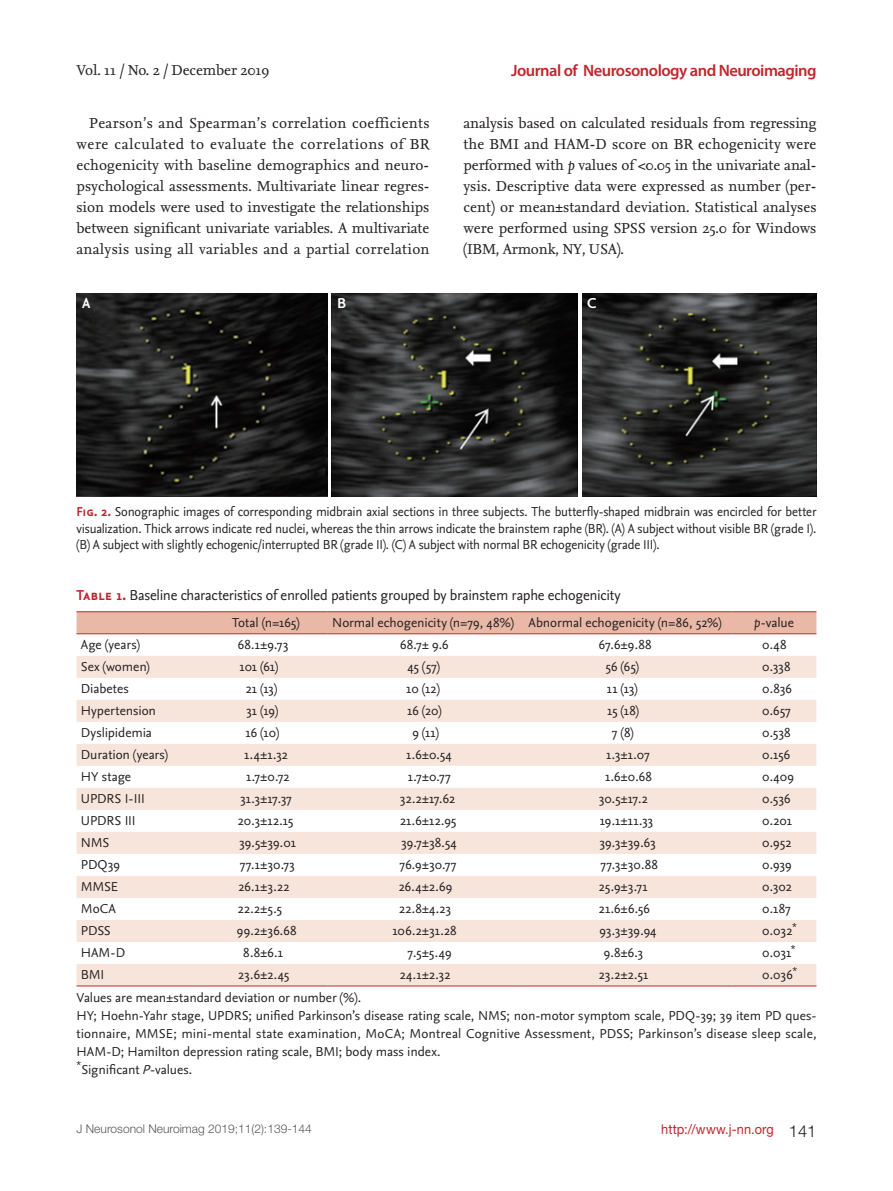
<style>
.page{position:relative;width:893px;height:1191px;background:#fff}
.page>*{position:absolute;margin:0;border:0;box-sizing:border-box;transform-origin:0 0}
.t1{font:600 16.5px "Myriad Pro";letter-spacing:-.03em;color:#c0262d}
.t2{font:15px/21px "Nexus Serif";letter-spacing:-.005em;color:#231f20;text-align:justify}
.t3{font:15px "Nexus Sans";letter-spacing:-.015em;color:#231f20}
.t4{font:700 15px "Nexus Sans";color:#fff}
.t5{font:13.5px/18px "Nexus Sans";color:#231f20}
.t6{font:13.5px/16.2px "Nexus Sans";color:#231f20;text-align:justify;scale:.95 1}
.t7{font:13.5px "Helvetica Neue LT Std";letter-spacing:.01em;color:#c0262d;scale:.95 1}
.t8{font:300 12px "Helvetica Neue LT Std";color:#57585a}
.s1{font-style:italic}
.s2{font-family:"Nexus Sans Bold SC";color:#c0262d}
.s3{font-weight:300;font-size:16.5px;color:#231f20}
</style>
<div class="page">
<div style="left:77px;top:612px;width:739px;height:21px;background:#e9b8a6"></div>
<svg style="left:77px;top:656px;width:739px;height:329px;fill:#f7e5dc"></svg>
<hr style="left:77px;top:611px;width:127px;height:1px;background:#c0262d">
<hr style="left:204px;top:611px;width:123px;height:1px;background:#c0262d">
<hr style="left:327px;top:611px;width:192px;height:1px;background:#c0262d">
<hr style="left:519px;top:611px;width:212px;height:1px;background:#c0262d">
<hr style="left:731px;top:611px;width:85px;height:1px;background:#c0262d">
<hr style="left:77px;top:633px;width:127px;height:1px;background:#c0262d">
<hr style="left:204px;top:633px;width:123px;height:1px;background:#c0262d">
<hr style="left:327px;top:633px;width:192px;height:1px;background:#c0262d">
<hr style="left:519px;top:633px;width:212px;height:1px;background:#c0262d">
<hr style="left:731px;top:633px;width:85px;height:1px;background:#c0262d">
<hr style="left:77px;top:985px;width:127px;height:1px;background:#c0262d">
<hr style="left:204px;top:985px;width:123px;height:1px;background:#c0262d">
<hr style="left:327px;top:985px;width:192px;height:1px;background:#c0262d">
<hr style="left:519px;top:985px;width:212px;height:1px;background:#c0262d">
<hr style="left:731px;top:985px;width:85px;height:1px;background:#c0262d">
<img style="left:77px;top:293px;width:250px;height:203px">
<img style="left:332px;top:293px;width:246px;height:203px">
<img style="left:582px;top:293px;width:234px;height:203px">
<p class="t2" style="left:77px;top:59px;width:194px">Vol. 11 / No. 2 / December 2019</p>
<p class="t1" style="left:511px;top:60px;width:307px">Journal of Neurosonology and Neuroimaging</p>
<p class="t2" style="left:77px;top:112px;width:355px;text-indent:13px">Pearson’s and Spearman’s correlation coefficients were calculated to evaluate the correlations of BR echogenicity with baseline demographics and neuro&shy;psychological assessments. Multivariate linear regres&shy;sion models were used to investigate the relationships between significant univariate variables. A multivariate analysis using all variables and a partial correlation</p>
<p class="t2" style="left:463px;top:112px;width:355px">analysis based on calculated residuals from regressing the BMI and HAM-D score on BR echogenicity were performed with <span class="s1">p</span> values of &lt;0.05 in the univariate anal&shy;ysis. Descriptive data were expressed as number (per&shy;cent) or mean±standard deviation. Statistical analyses were performed using SPSS version 25.0 for Windows (IBM, Armonk, NY, USA).</p>
<p class="t4" style="left:82px;top:293px;width:10px">A</p>
<p class="t4" style="left:337px;top:293px;width:11px">B</p>
<p class="t4" style="left:587px;top:293px;width:11px">C</p>
<p class="t6" style="left:77px;top:503px;width:780px"><span class="s2">Fig. 2.</span> Sonographic images of corresponding midbrain axial sections in three subjects. The butterfly-shaped midbrain was encircled for better visualization. Thick arrows indicate red nuclei, whereas the thin arrows indicate the brainstem raphe (BR). (A) A subject without visible BR (grade I). (B) A subject with slightly echogenic/interrupted BR (grade II). (C) A subject with normal BR echogenicity (grade III).</p>
<p class="t3" style="left:77px;top:586px;width:546px"><span class="s2">Table 1.</span> Baseline characteristics of enrolled patients grouped by brainstem raphe echogenicity</p>
<p class="t5" style="left:232px;top:613px;width:69px">Total (n=165)</p>
<p class="t5" style="left:332px;top:613px;width:391px">Normal echogenicity (n=79, 48%) Abnormal echogenicity (n=86, 52%)</p>
<p class="t5" style="left:754px;top:613px;width:41px"><span class="s1">p</span>-value</p>
<p class="t5" style="left:81px;top:635px;width:60px">Age (years)</p>
<p class="t5" style="left:238px;top:635px;width:52px">68.1±9.73</p>
<p class="t5" style="left:400px;top:635px;width:50px">68.7± 9.6</p>
<p class="t5" style="left:599px;top:635px;width:54px">67.6±9.88</p>
<p class="t5" style="left:762px;top:635px;width:26px">0.48</p>
<p class="t5" style="left:81px;top:657px;width:70px">Sex (women)</p>
<p class="t5" style="left:239px;top:657px;width:40px">101 (61)</p>
<p class="t5" style="left:407px;top:657px;width:34px">45 (57)</p>
<p class="t5" style="left:606px;top:657px;width:35px">56 (65)</p>
<p class="t5" style="left:762px;top:657px;width:30px">0.338</p>
<p class="t5" style="left:81px;top:679px;width:50px">Diabetes</p>
<p class="t5" style="left:246px;top:679px;width:33px">21 (13)</p>
<p class="t5" style="left:406px;top:679px;width:35px">10 (12)</p>
<p class="t5" style="left:607px;top:679px;width:32px">11 (13)</p>
<p class="t5" style="left:762px;top:679px;width:31px">0.836</p>
<p class="t5" style="left:81px;top:701px;width:77px">Hypertension</p>
<p class="t5" style="left:246px;top:701px;width:33px">31 (19)</p>
<p class="t5" style="left:407px;top:701px;width:36px">16 (20)</p>
<p class="t5" style="left:607px;top:701px;width:33px">15 (18)</p>
<p class="t5" style="left:762px;top:701px;width:30px">0.657</p>
<p class="t5" style="left:81px;top:723px;width:73px">Dyslipidemia</p>
<p class="t5" style="left:246px;top:723px;width:35px">16 (10)</p>
<p class="t5" style="left:412px;top:723px;width:28px">9 (11)</p>
<p class="t5" style="left:612px;top:723px;width:23px">7 (8)</p>
<p class="t5" style="left:762px;top:723px;width:30px">0.538</p>
<p class="t5" style="left:81px;top:745px;width:89px">Duration (years)</p>
<p class="t5" style="left:244px;top:745px;width:45px">1.4±1.32</p>
<p class="t5" style="left:406px;top:745px;width:47px">1.6±0.54</p>
<p class="t5" style="left:606px;top:745px;width:45px">1.3±1.07</p>
<p class="t5" style="left:762px;top:745px;width:30px">0.156</p>
<p class="t5" style="left:81px;top:767px;width:52px">HY stage</p>
<p class="t5" style="left:246px;top:767px;width:45px">1.7±0.72</p>
<p class="t5" style="left:408px;top:767px;width:45px">1.7±0.77</p>
<p class="t5" style="left:605px;top:767px;width:48px">1.6±0.68</p>
<p class="t5" style="left:762px;top:767px;width:33px">0.409</p>
<p class="t5" style="left:81px;top:789px;width:65px">UPDRS I-III</p>
<p class="t5" style="left:240px;top:789px;width:53px">31.3±17.37</p>
<p class="t5" style="left:400px;top:789px;width:57px">32.2±17.62</p>
<p class="t5" style="left:599px;top:789px;width:51px">30.5±17.2</p>
<p class="t5" style="left:762px;top:789px;width:30px">0.536</p>
<p class="t5" style="left:81px;top:811px;width:56px">UPDRS III</p>
<p class="t5" style="left:238px;top:811px;width:57px">20.3±12.15</p>
<p class="t5" style="left:400px;top:811px;width:58px">21.6±12.95</p>
<p class="t5" style="left:600px;top:811px;width:55px">19.1±11.33</p>
<p class="t5" style="left:762px;top:811px;width:31px">0.201</p>
<p class="t5" style="left:81px;top:833px;width:30px">NMS</p>
<p class="t5" style="left:239px;top:833px;width:58px">39.5±39.01</p>
<p class="t5" style="left:401px;top:833px;width:57px">39.7±38.54</p>
<p class="t5" style="left:599px;top:833px;width:58px">39.3±39.63</p>
<p class="t5" style="left:762px;top:833px;width:31px">0.952</p>
<p class="t5" style="left:81px;top:855px;width:41px">PDQ39</p>
<p class="t5" style="left:240px;top:855px;width:56px">77.1±30.73</p>
<p class="t5" style="left:400px;top:855px;width:58px">76.9±30.77</p>
<p class="t5" style="left:601px;top:855px;width:59px">77.3±30.88</p>
<p class="t5" style="left:762px;top:855px;width:31px">0.939</p>
<p class="t5" style="left:81px;top:877px;width:39px">MMSE</p>
<p class="t5" style="left:238px;top:877px;width:53px">26.1±3.22</p>
<p class="t5" style="left:399px;top:877px;width:55px">26.4±2.69</p>
<p class="t5" style="left:599px;top:877px;width:50px">25.9±3.71</p>
<p class="t5" style="left:762px;top:877px;width:31px">0.302</p>
<p class="t5" style="left:81px;top:899px;width:37px">MoCA</p>
<p class="t5" style="left:238px;top:899px;width:46px">22.2±5.5</p>
<p class="t5" style="left:399px;top:899px;width:54px">22.8±4.23</p>
<p class="t5" style="left:599px;top:899px;width:53px">21.6±6.56</p>
<p class="t5" style="left:762px;top:899px;width:30px">0.187</p>
<p class="t5" style="left:81px;top:921px;width:31px">PDSS</p>
<p class="t5" style="left:237px;top:921px;width:61px">99.2±36.68</p>
<p class="t5" style="left:392px;top:921px;width:66px">106.2±31.28</p>
<p class="t5" style="left:599px;top:921px;width:59px">93.3±39.94</p>
<p class="t5" style="left:762px;top:921px;width:36px">0.032<sup>*</sup></p>
<p class="t5" style="left:81px;top:943px;width:46px">HAM-D</p>
<p class="t5" style="left:243px;top:943px;width:41px">8.8±6.1</p>
<p class="t5" style="left:408px;top:943px;width:45px">7.5±5.49</p>
<p class="t5" style="left:604px;top:943px;width:41px">9.8±6.3</p>
<p class="t5" style="left:762px;top:943px;width:35px">0.031<sup>*</sup></p>
<p class="t5" style="left:81px;top:965px;width:25px">BMI</p>
<p class="t5" style="left:238px;top:965px;width:53px">23.6±2.45</p>
<p class="t5" style="left:400px;top:965px;width:52px">24.1±2.32</p>
<p class="t5" style="left:599px;top:965px;width:51px">23.2±2.51</p>
<p class="t5" style="left:762px;top:965px;width:37px">0.036<sup>*</sup></p>
<p class="t5" style="left:77px;top:988px;width:741px">Values are mean±standard deviation or number (%).<br>HY; Hoehn-Yahr stage, UPDRS; unified Parkinson’s disease rating scale, NMS; non-motor symptom scale, PDQ-39; 39 item PD ques&shy;tionnaire, MMSE; mini-mental state examination, MoCA; Montreal Cognitive Assessment, PDSS; Parkinson’s disease sleep scale, HAM-D; Hamilton depression rating scale, BMI; body mass index.<br><sup>*</sup>Significant <span class="s1">P</span>-values.</p>
<p class="t8" style="left:77px;top:1121px;width:237px">J Neurosonol Neuroimag 2019;11(2):139-144</p>
<p class="t7" style="left:661px;top:1121px;width:165px">http://www.j-nn.org <span class="s3">141</span></p>
</div>
